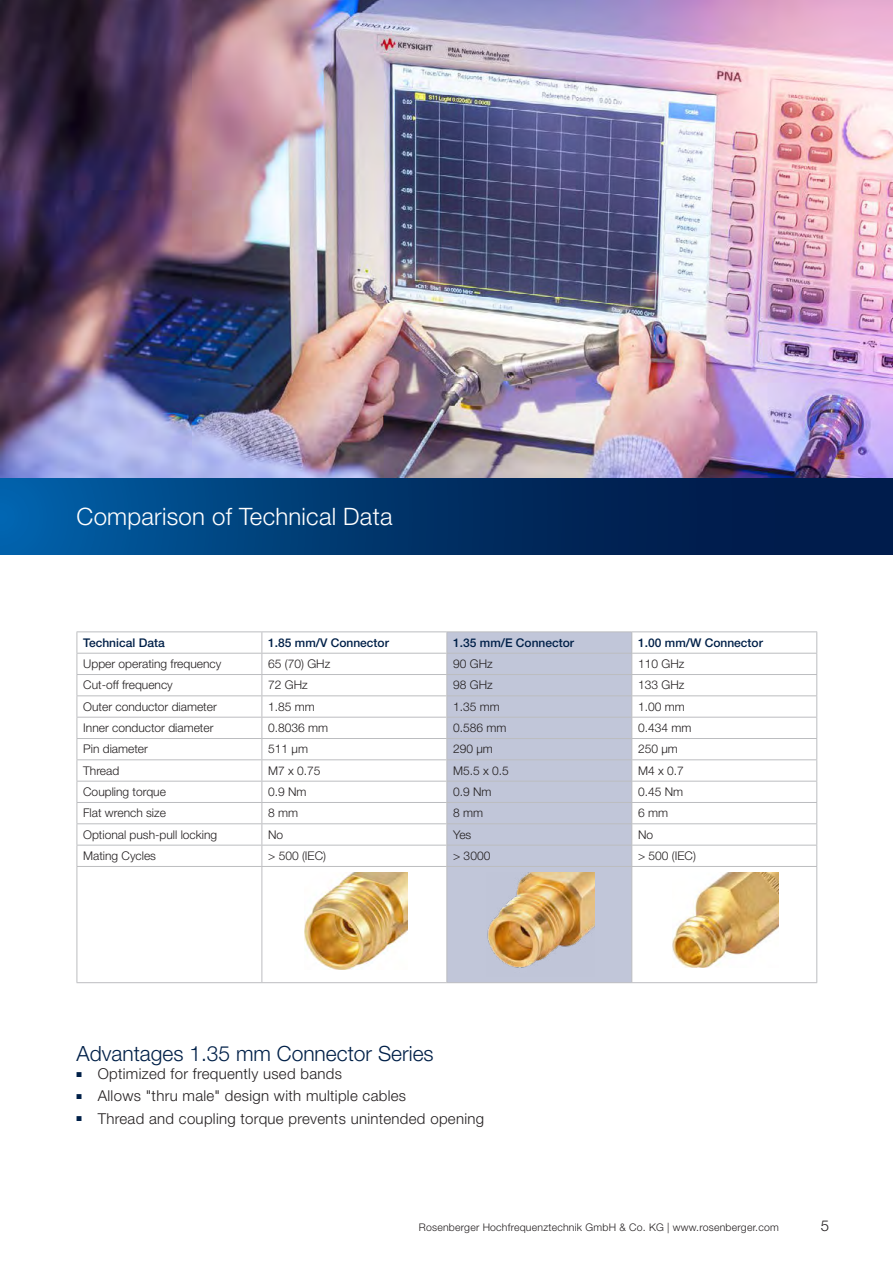
<style>
.page{position:relative;width:893px;height:1263px;background:#fff}
.page>*{position:absolute;margin:0;border:0;box-sizing:border-box;transform-origin:0 0}
.t1{font:300 24px "Helvetica Neue LT Pro";letter-spacing:.01em;color:#fff}
.t2{font:300 21px "Helvetica Neue LT Pro";color:#002048}
.t3{font:300 15px "Helvetica Neue LT Pro";letter-spacing:.02em;color:#231f20}
.t4{font:300 12px "Helvetica Neue LT Pro";color:#231f20}
.t5{font:500 12px "Helvetica Neue LT Pro";color:#002048}
.t6{font:300 10.5px "Helvetica Neue LT Pro";letter-spacing:.02em;color:#231f20}
</style>
<div class="page">
<img style="left:0;top:0;width:893px;height:478px">
<svg style="left:0;top:478px;width:893px;height:77px;background:#00346b"></svg>
<div style="left:447px;top:632px;width:185px;height:21px;background:#c1c6d9"></div>
<div style="left:447px;top:654px;width:184px;height:328px;background:#c1c6d9"></div>
<hr style="left:262px;top:631px;width:185px;height:1px;background:#bcbdc0">
<hr style="left:632px;top:631px;width:185px;height:1px;background:#bcbdc0">
<hr style="left:77px;top:653px;width:185px;height:1px;background:#bcbdc0">
<hr style="left:262px;top:653px;width:185px;height:1px;background:#bcbdc0">
<hr style="left:632px;top:653px;width:185px;height:1px;background:#bcbdc0">
<hr style="left:77px;top:674px;width:185px;height:1px;background:#bcbdc0">
<hr style="left:262px;top:674px;width:185px;height:1px;background:#bcbdc0">
<hr style="left:632px;top:674px;width:185px;height:1px;background:#bcbdc0">
<hr style="left:77px;top:695px;width:185px;height:1px;background:#bcbdc0">
<hr style="left:262px;top:695px;width:185px;height:1px;background:#bcbdc0">
<hr style="left:632px;top:695px;width:185px;height:1px;background:#bcbdc0">
<hr style="left:77px;top:717px;width:185px;height:1px;background:#bcbdc0">
<hr style="left:262px;top:717px;width:185px;height:1px;background:#bcbdc0">
<hr style="left:632px;top:717px;width:185px;height:1px;background:#bcbdc0">
<hr style="left:77px;top:738px;width:185px;height:1px;background:#bcbdc0">
<hr style="left:262px;top:738px;width:185px;height:1px;background:#bcbdc0">
<hr style="left:632px;top:738px;width:185px;height:1px;background:#bcbdc0">
<hr style="left:77px;top:759px;width:185px;height:1px;background:#bcbdc0">
<hr style="left:262px;top:759px;width:185px;height:1px;background:#bcbdc0">
<hr style="left:632px;top:759px;width:185px;height:1px;background:#bcbdc0">
<hr style="left:77px;top:781px;width:185px;height:1px;background:#bcbdc0">
<hr style="left:262px;top:781px;width:185px;height:1px;background:#bcbdc0">
<hr style="left:632px;top:781px;width:185px;height:1px;background:#bcbdc0">
<hr style="left:77px;top:802px;width:185px;height:1px;background:#bcbdc0">
<hr style="left:262px;top:802px;width:185px;height:1px;background:#bcbdc0">
<hr style="left:632px;top:802px;width:185px;height:1px;background:#bcbdc0">
<hr style="left:77px;top:823px;width:185px;height:1px;background:#bcbdc0">
<hr style="left:262px;top:823px;width:185px;height:1px;background:#bcbdc0">
<hr style="left:632px;top:823px;width:185px;height:1px;background:#bcbdc0">
<hr style="left:77px;top:845px;width:185px;height:1px;background:#bcbdc0">
<svg style="left:77px;top:632px;width:1px;height:234px"></svg>
<hr style="left:262px;top:845px;width:185px;height:1px;background:#bcbdc0">
<svg style="left:261px;top:632px;width:1px;height:234px"></svg>
<hr style="left:632px;top:845px;width:185px;height:1px;background:#bcbdc0">
<svg style="left:816px;top:632px;width:1px;height:234px"></svg>
<hr style="left:77px;top:866px;width:185px;height:1px;background:#bcbdc0">
<hr style="left:77px;top:867px;width:1px;height:115px;background:#bcbdc0">
<hr style="left:262px;top:866px;width:185px;height:1px;background:#bcbdc0">
<hr style="left:261px;top:867px;width:1px;height:115px;background:#bcbdc0">
<hr style="left:632px;top:866px;width:185px;height:1px;background:#bcbdc0">
<hr style="left:816px;top:867px;width:1px;height:115px;background:#bcbdc0">
<hr style="left:77px;top:982px;width:185px;height:1px;background:#bcbdc0">
<hr style="left:262px;top:982px;width:185px;height:1px;background:#bcbdc0">
<hr style="left:632px;top:982px;width:185px;height:1px;background:#bcbdc0">
<hr style="left:77px;top:631px;width:185px;height:1px;background:#bcbdc0">
<hr style="left:447px;top:631px;width:185px;height:1px;background:#bcbdc0">
<hr style="left:447px;top:653px;width:185px;height:1px;background:#bcbdc0">
<hr style="left:447px;top:674px;width:185px;height:1px;background:#bcbdc0">
<hr style="left:447px;top:695px;width:185px;height:1px;background:#bcbdc0">
<hr style="left:447px;top:717px;width:185px;height:1px;background:#bcbdc0">
<hr style="left:447px;top:738px;width:185px;height:1px;background:#bcbdc0">
<hr style="left:447px;top:759px;width:185px;height:1px;background:#bcbdc0">
<hr style="left:447px;top:781px;width:185px;height:1px;background:#bcbdc0">
<hr style="left:447px;top:802px;width:185px;height:1px;background:#bcbdc0">
<hr style="left:447px;top:823px;width:185px;height:1px;background:#bcbdc0">
<hr style="left:447px;top:845px;width:185px;height:1px;background:#bcbdc0">
<svg style="left:446px;top:632px;width:1px;height:234px"></svg>
<svg style="left:631px;top:632px;width:1px;height:234px"></svg>
<hr style="left:447px;top:866px;width:185px;height:1px;background:#bcbdc0">
<hr style="left:446px;top:867px;width:1px;height:115px;background:#bcbdc0">
<hr style="left:631px;top:867px;width:1px;height:115px;background:#bcbdc0">
<hr style="left:447px;top:982px;width:185px;height:1px;background:#bcbdc0">
<img style="left:305px;top:873px;width:102px;height:96px">
<img style="left:486px;top:873px;width:109px;height:103px">
<img style="left:673px;top:873px;width:106px;height:94px">
<h1 class="t1" style="left:77px;top:502px;width:317px">Comparison of Technical Data</h1>
<p class="t5" style="left:83px;top:635px;width:83px">Technical Data</p>
<p class="t5" style="left:268px;top:635px;width:122px">1.85 mm/V Connector</p>
<p class="t5" style="left:453px;top:635px;width:122px">1.35 mm/E Connector</p>
<p class="t5" style="left:638px;top:635px;width:126px">1.00 mm/W Connector</p>
<p class="t4" style="left:83px;top:656px;width:140px">Upper operating frequency</p>
<p class="t4" style="left:268px;top:656px;width:64px">65 (70) GHz</p>
<p class="t4" style="left:453px;top:656px;width:41px">90 GHz</p>
<p class="t4" style="left:638px;top:656px;width:48px">110 GHz</p>
<p class="t4" style="left:83px;top:678px;width:91px">Cut-off frequency</p>
<p class="t4" style="left:268px;top:678px;width:41px">72 GHz</p>
<p class="t4" style="left:453px;top:678px;width:41px">98 GHz</p>
<p class="t4" style="left:638px;top:678px;width:48px">133 GHz</p>
<p class="t4" style="left:83px;top:699px;width:135px">Outer conductor diameter</p>
<p class="t4" style="left:268px;top:699px;width:48px">1.85 mm</p>
<p class="t4" style="left:453px;top:699px;width:48px">1.35 mm</p>
<p class="t4" style="left:638px;top:699px;width:48px">1.00 mm</p>
<p class="t4" style="left:83px;top:720px;width:132px">Inner conductor diameter</p>
<p class="t4" style="left:268px;top:720px;width:62px">0.8036 mm</p>
<p class="t4" style="left:453px;top:720px;width:55px">0.586 mm</p>
<p class="t4" style="left:638px;top:720px;width:55px">0.434 mm</p>
<p class="t4" style="left:83px;top:742px;width:66px">Pin diameter</p>
<p class="t4" style="left:268px;top:742px;width:41px">511 µm</p>
<p class="t4" style="left:453px;top:742px;width:41px">290 µm</p>
<p class="t4" style="left:638px;top:742px;width:41px">250 µm</p>
<p class="t4" style="left:83px;top:763px;width:38px">Thread</p>
<p class="t4" style="left:268px;top:763px;width:54px">M7 x 0.75</p>
<p class="t4" style="left:453px;top:763px;width:57px">M5.5 x 0.5</p>
<p class="t4" style="left:638px;top:763px;width:47px">M4 x 0.7</p>
<p class="t4" style="left:83px;top:784px;width:84px">Coupling torque</p>
<p class="t4" style="left:268px;top:784px;width:40px">0.9 Nm</p>
<p class="t4" style="left:453px;top:784px;width:40px">0.9 Nm</p>
<p class="t4" style="left:638px;top:784px;width:47px">0.45 Nm</p>
<p class="t4" style="left:83px;top:806px;width:84px">Flat wrench size</p>
<p class="t4" style="left:268px;top:806px;width:31px">8 mm</p>
<p class="t4" style="left:453px;top:806px;width:31px">8 mm</p>
<p class="t4" style="left:638px;top:806px;width:31px">6 mm</p>
<p class="t4" style="left:83px;top:827px;width:136px">Optional push-pull locking</p>
<p class="t4" style="left:268px;top:827px;width:17px">No</p>
<p class="t4" style="left:453px;top:827px;width:20px">Yes</p>
<p class="t4" style="left:638px;top:827px;width:17px">No</p>
<p class="t4" style="left:83px;top:848px;width:74px">Mating Cycles</p>
<p class="t4" style="left:268px;top:848px;width:59px">&gt; 500 (IEC)</p>
<p class="t4" style="left:453px;top:848px;width:39px">&gt; 3000</p>
<p class="t4" style="left:638px;top:848px;width:59px">&gt; 500 (IEC)</p>
<h2 class="t2" style="left:77px;top:1041px;width:359px">Advantages 1.35 mm Connector Series</h2>
<p class="t3" style="left:77px;top:1064px;width:267px"><sup>■</sup> Optimized for frequently used bands</p>
<p class="t3" style="left:77px;top:1087px;width:331px"><sup>■</sup> Allows "thru male" design with multiple cables</p>
<p class="t3" style="left:77px;top:1109px;width:409px"><sup>■</sup> Thread and coupling torque prevents unintended opening</p>
<p class="t6" style="left:419px;top:1221px;width:361px">Rosenberger Hochfrequenztechnik GmbH &amp; Co. KG | www.rosenberger.com</p>
<p class="t3" style="left:821px;top:1217px;width:10px">5</p>
</div>
